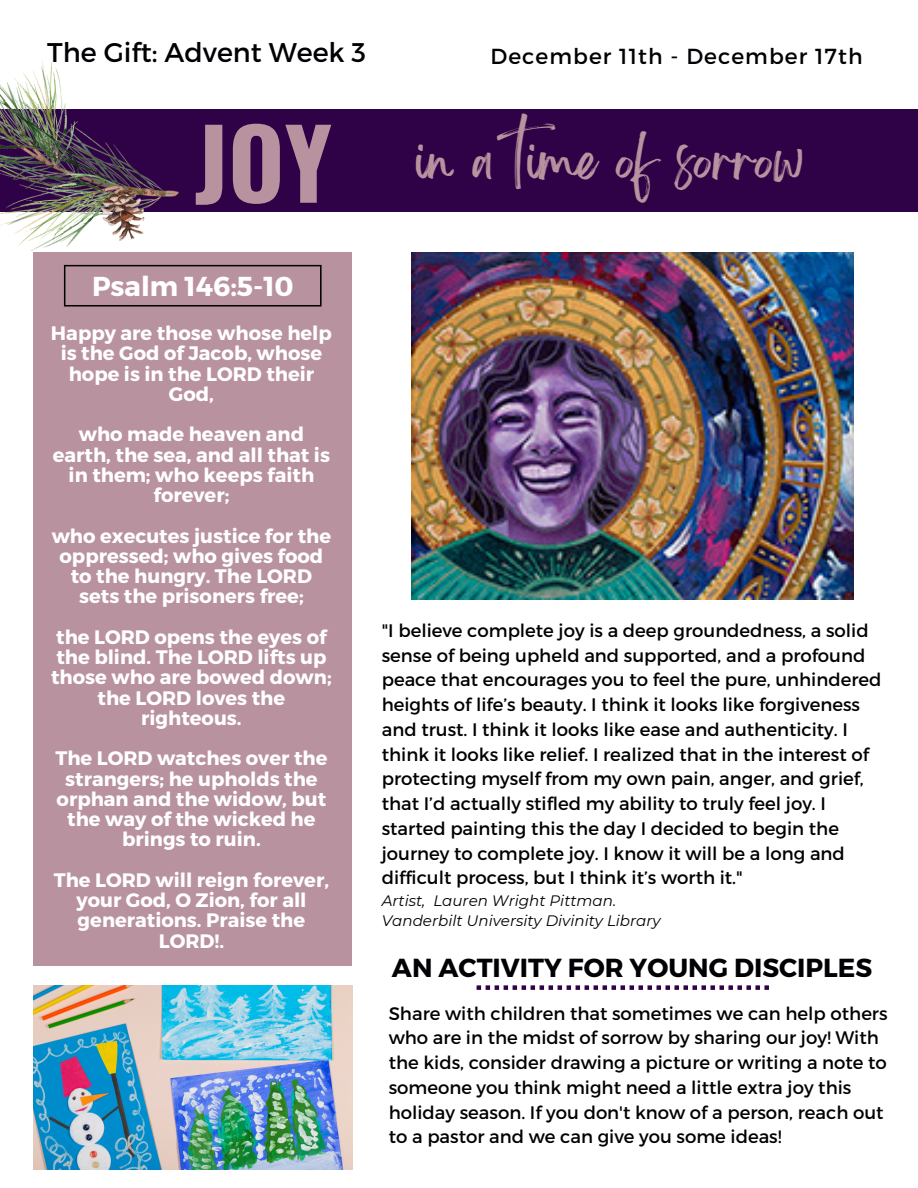
<style>
.page{position:relative;width:918px;height:1188px;background:#fff}
.page>*{position:absolute;margin:0;border:0;box-sizing:border-box;transform-origin:0 0}
.t1{font:700 96.3px "Oswald";color:#b9929f}
.t2{font:49.8px "Brightwall";color:#b9929f}
.t3{font:700 27.3px "Montserrat";color:#fff}
.t4{font:27px "Montserrat";color:#010004}
.t5{font:700 26.1px "Montserrat";color:#010004}
.t6{font:21.75px "Montserrat";letter-spacing:.05em;color:#010004}
.t7{font:700 19.5px/20.2px "Montserrat";color:#fff;text-align:center}
.t8{font:18.15px/24.8px "Montserrat";color:#010004}
.t9{font:italic 15.15px/20.2px "Montserrat";color:#010004}
</style>
<div class="page">
<div style="left:34px;top:253px;width:318px;height:713px;background:#b9929f"></div>
<svg style="left:64px;top:265px;width:258px;height:42px"></svg>
<svg style="left:477px;top:985px;width:292px;height:5px"></svg>
<img style="left:34px;top:986px;width:318px;height:183px">
<div style="left:0;top:110px;width:918px;height:102px;background:#2f0147"></div>
<img style="left:0;top:60px;width:178px;height:190px">
<img style="left:411px;top:253px;width:442px;height:346px">
<h3 class="t4" style="left:47px;top:35px;width:320px">The Gift: Advent Week 3</h3>
<h1 class="t1" style="left:195px;top:88px;width:139px">JOY</h1>
<p class="t6" style="left:491px;top:42px;width:374px">December 11th - December 17th</p>
<h2 class="t2" style="left:416px;top:141px;width:391px">in a time of sorrow</h2>
<h3 class="t3" style="left:92px;top:268px;width:203px">Psalm 146:5-10</h3>
<p class="t7" style="left:51px;top:322px;width:282px">Happy are those whose help is the God of Jacob, whose hope is in the LORD their<br>God,</p>
<p class="t7" style="left:53px;top:423px;width:279px">who made heaven and earth, the sea, and all that is in them; who keeps faith forever;</p>
<p class="t7" style="left:52px;top:525px;width:281px">who executes justice for the oppressed; who gives food to the hungry. The LORD sets the prisoners free;</p>
<p class="t7" style="left:51px;top:626px;width:282px">the LORD opens the eyes of the blind. The LORD lifts up those who are bowed down; the LORD loves the righteous.</p>
<p class="t7" style="left:55px;top:747px;width:274px">The LORD watches over the strangers; he upholds the orphan and the widow, but the way of the wicked he brings to ruin.</p>
<p class="t7" style="left:54px;top:869px;width:277px">The LORD will reign forever, your God, O Zion, for all generations. Praise the<br>LORD!.</p>
<p class="t8" style="left:382px;top:617px;width:501px">"I believe complete joy is a deep groundedness, a solid sense of being upheld and supported, and a profound peace that encourages you to feel the pure, unhindered heights of life’s beauty. I think it looks like forgiveness and trust. I think it looks like ease and authenticity. I think it looks like relief. I realized that in the interest of protecting myself from my own pain, anger, and grief, that I’d actually stifled my ability to truly feel joy. I started painting this the day I decided to begin the journey to complete joy. I know it will be a long and difficult process, but I think it’s worth it."</p>
<p class="t9" style="left:382px;top:890px;width:280px">Artist, Lauren Wright Pittman.<br>Vanderbilt University Divinity Library</p>
<h3 class="t5" style="left:392px;top:951px;width:482px">AN ACTIVITY FOR YOUNG DISCIPLES</h3>
<p class="t8" style="left:389px;top:1000px;width:500px">Share with children that sometimes we can help others who are in the midst of sorrow by sharing our joy! With the kids, consider drawing a picture or writing a note to someone you think might need a little extra joy this holiday season. If you don't know of a person, reach out to a pastor and we can give you some ideas!</p>
</div>
